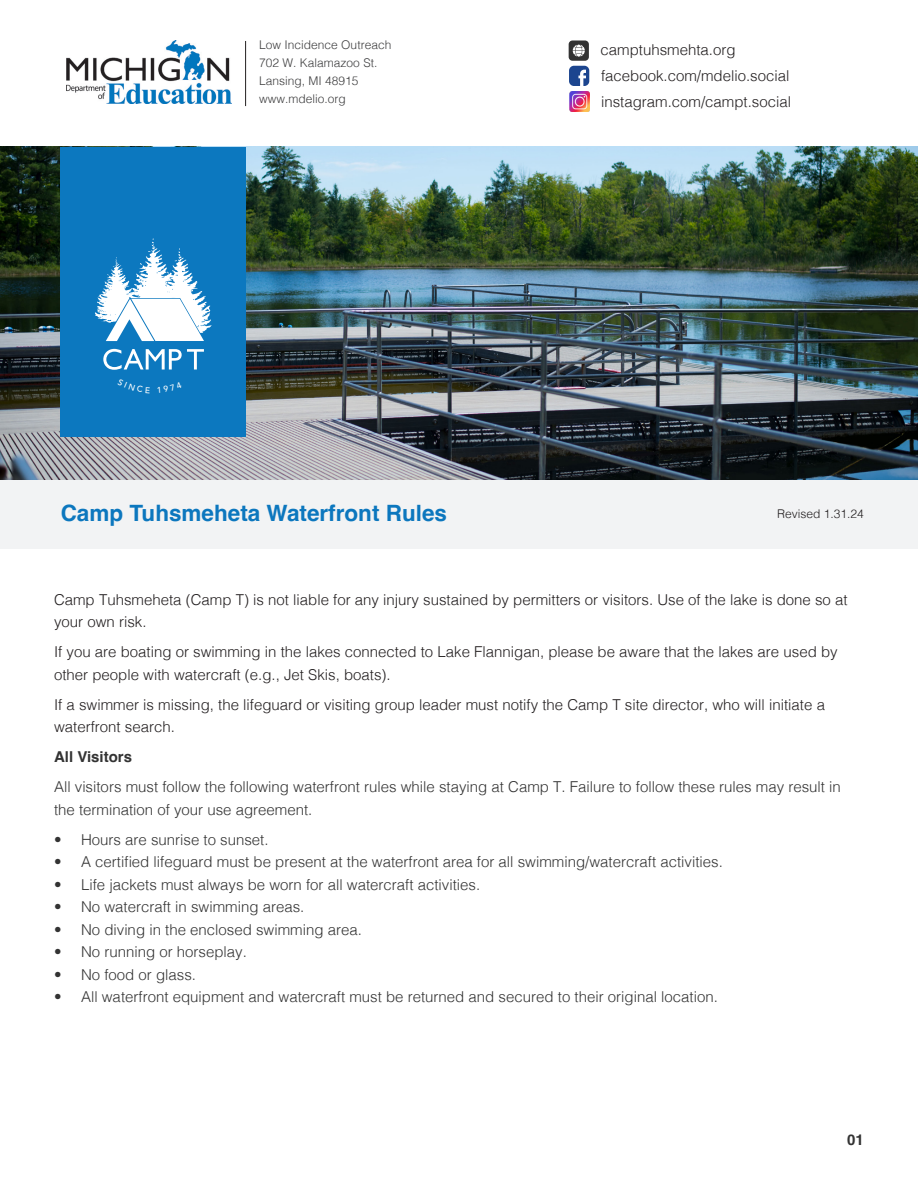
<style>
.page{position:relative;width:918px;height:1188px;background:#fff}
.page>*{position:absolute;margin:0;border:0;box-sizing:border-box;transform-origin:0 0}
.t1{font:700 22.5px "Helvetica";color:#0c77be}
.t2{font:300 15px/22.5px "Helvetica";color:#333}
.t3{font:300 15px/22.5px "Helvetica";color:#231f20}
.t4{font:700 15px "Helvetica";color:#333}
.t5{font:300 12px/18px "Helvetica";color:#3e3e3f}
.t6{font:300 12px "Helvetica";color:#231f20}
</style>
<div class="page">
<div style="left:0;top:479px;width:918px;height:69px;background:#f2f3f4"></div>
<hr style="left:245px;top:41px;width:1px;height:65px;background:#231f20">
<img style="left:67px;top:41px;width:164px;height:63px">
<div style="left:569px;top:41px;width:20px;height:20px;background:#333;border-radius:4px"></div>
<svg style="left:573px;top:45px;width:12px;height:12px"></svg>
<div style="left:569px;top:66px;width:20px;height:20px;background:#1c458f;border-radius:5px"></div>
<svg style="left:578px;top:70px;width:8px;height:16px"></svg>
<img style="left:569px;top:91px;width:21px;height:21px">
<img style="left:0;top:147px;width:918px;height:332px">
<div style="left:61px;top:147px;width:185px;height:289px;background:#0c78bf"></div>
<svg style="left:103px;top:349px;width:101px;height:21px"></svg>
<svg style="left:95px;top:238px;width:117px;height:103px"></svg>
<p class="t5" style="left:259px;top:35px;width:134px">Low Incidence Outreach<br>702 W. Kalamazoo St.<br>Lansing, MI 48915 www.mdelio.org</p>
<p class="t3" style="left:601px;top:36px;width:192px;line-height:25.8px">camptuhsmehta.org facebook.com/mdelio.social instagram.com/campt.social</p>
<h1 class="t1" style="left:61px;top:499px;width:388px">Camp Tuhsmeheta Waterfront Rules</h1>
<p class="t6" style="left:777px;top:503px;width:88px">Revised 1.31.24</p>
<p class="t3" style="left:54px;top:587px;width:795px">Camp Tuhsmeheta (Camp T) is not liable for any injury sustained by permitters or visitors. Use of the lake is done so at your own risk.</p>
<p class="t3" style="left:54px;top:640px;width:785px">If you are boating or swimming in the lakes connected to Lake Flannigan, please be aware that the lakes are used by other people with watercraft (e.g., Jet Skis, boats).</p>
<p class="t3" style="left:54px;top:692px;width:773px">If a swimmer is missing, the lifeguard or visiting group leader must notify the Camp T site director, who will initiate a waterfront search.</p>
<p class="t4" style="left:54px;top:748px;width:80px">All Visitors</p>
<p class="t2" style="left:54px;top:775px;width:788px">All visitors must follow the following waterfront rules while staying at Camp T. Failure to follow these rules may result in the termination of your use agreement.</p>
<p class="t2" style="left:54px;top:827px;width:216px">• Hours are sunrise to sunset.</p>
<p class="t2" style="left:54px;top:850px;width:670px">• A certified lifeguard must be present at the waterfront area for all swimming/watercraft activities.</p>
<p class="t2" style="left:54px;top:872px;width:428px">• Life jackets must always be worn for all watercraft activities.</p>
<p class="t2" style="left:54px;top:895px;width:252px">• No watercraft in swimming areas.</p>
<p class="t2" style="left:54px;top:917px;width:309px">• No diving in the enclosed swimming area.</p>
<p class="t2" style="left:54px;top:940px;width:194px">• No running or horseplay.</p>
<p class="t2" style="left:54px;top:962px;width:144px">• No food or glass.</p>
<p class="t2" style="left:54px;top:985px;width:665px">• All waterfront equipment and watercraft must be returned and secured to their original location.</p>
<p class="t4" style="left:847px;top:1131px;width:18px">01</p>
</div>
